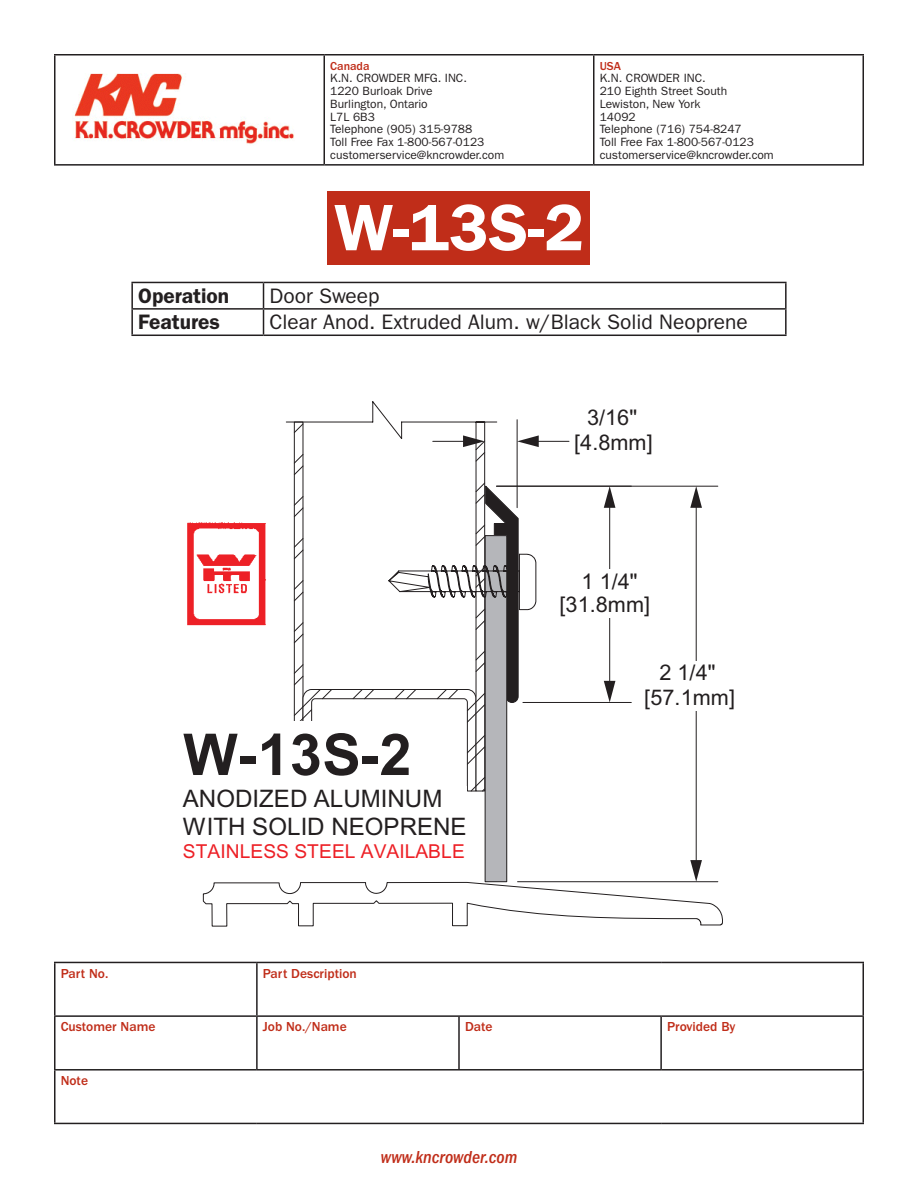
<style>
.page{position:relative;width:918px;height:1188px;background:#fff}
.page>*{position:absolute;margin:0;border:0;box-sizing:border-box;transform-origin:0 0}
.t1{font:600 66px "ITC Franklin Gothic Std";color:#fff}
.t2{font:700 57.75px "Arial";color:#231f20}
.t3{font:24.15px/27.8px "Arial";color:#231f20}
.t4{font:21.6px/24.9px "Arial";letter-spacing:.005em;color:#231f20;text-align:center}
.t5{font:21px "ITC Franklin Gothic Std";color:#231f20}
.t6{font:600 21px "ITC Franklin Gothic Std";color:#231f20}
.t7{font:19.2px "Arial";color:#ed2026}
.t8{font:italic 500 condensed 18px "ITC Franklin Gothic Std";color:#c02d19}
.t9{font:500 13.5px "ITC Franklin Gothic Std";color:#c02d19}
.t10{font:12px/12.8px "ITC Franklin Gothic Std";color:#231f20}
.t11{font:500 12px "ITC Franklin Gothic Std";color:#c02d19}
</style>
<div class="page">
<hr style="left:54px;top:962px;width:203px;height:1px;background:#231f20">
<hr style="left:54px;top:963px;width:2px;height:52px;background:#231f20">
<hr style="left:257px;top:962px;width:202px;height:1px;background:#231f20">
<hr style="left:256px;top:963px;width:2px;height:52px;background:#231f20">
<hr style="left:459px;top:962px;width:202px;height:1px;background:#231f20">
<hr style="left:661px;top:962px;width:203px;height:1px;background:#231f20">
<hr style="left:862px;top:963px;width:2px;height:52px;background:#231f20">
<hr style="left:54px;top:1015px;width:203px;height:2px;background:#231f20">
<hr style="left:54px;top:1017px;width:2px;height:52px;background:#231f20">
<hr style="left:257px;top:1015px;width:202px;height:2px;background:#231f20">
<hr style="left:256px;top:1017px;width:2px;height:52px;background:#231f20">
<hr style="left:459px;top:1015px;width:202px;height:2px;background:#231f20">
<hr style="left:458px;top:1017px;width:2px;height:52px;background:#231f20">
<hr style="left:661px;top:1015px;width:203px;height:2px;background:#231f20">
<hr style="left:660px;top:1017px;width:2px;height:52px;background:#231f20">
<hr style="left:862px;top:1017px;width:2px;height:52px;background:#231f20">
<hr style="left:54px;top:1069px;width:203px;height:2px;background:#231f20">
<hr style="left:54px;top:1071px;width:2px;height:52px;background:#231f20">
<hr style="left:257px;top:1069px;width:202px;height:2px;background:#231f20">
<hr style="left:459px;top:1069px;width:202px;height:2px;background:#231f20">
<hr style="left:661px;top:1069px;width:203px;height:2px;background:#231f20">
<hr style="left:862px;top:1071px;width:2px;height:52px;background:#231f20">
<hr style="left:54px;top:1123px;width:203px;height:1px;background:#231f20">
<hr style="left:257px;top:1123px;width:202px;height:1px;background:#231f20">
<hr style="left:459px;top:1123px;width:202px;height:1px;background:#231f20">
<hr style="left:661px;top:1123px;width:203px;height:1px;background:#231f20">
<hr style="left:54px;top:54px;width:270px;height:2px;background:#231f20">
<hr style="left:54px;top:56px;width:2px;height:108px;background:#231f20">
<hr style="left:324px;top:54px;width:270px;height:2px;background:#231f20">
<hr style="left:324px;top:56px;width:1px;height:108px;background:#231f20">
<hr style="left:594px;top:54px;width:270px;height:2px;background:#231f20">
<hr style="left:593px;top:56px;width:1px;height:108px;background:#231f20">
<hr style="left:862px;top:56px;width:2px;height:108px;background:#231f20">
<hr style="left:54px;top:164px;width:270px;height:2px;background:#231f20">
<hr style="left:324px;top:164px;width:270px;height:2px;background:#231f20">
<hr style="left:594px;top:164px;width:270px;height:2px;background:#231f20">
<img style="left:74px;top:73px;width:220px;height:71px">
<div style="left:328px;top:191px;width:262px;height:74px;background:#c02d19"></div>
<hr style="left:131px;top:282px;width:133px;height:1px;background:#231f20">
<hr style="left:131px;top:283px;width:2px;height:25px;background:#231f20">
<hr style="left:264px;top:282px;width:523px;height:1px;background:#231f20">
<hr style="left:785px;top:283px;width:2px;height:25px;background:#231f20">
<hr style="left:131px;top:308px;width:133px;height:2px;background:#231f20">
<hr style="left:131px;top:310px;width:2px;height:25px;background:#231f20">
<hr style="left:264px;top:308px;width:523px;height:2px;background:#231f20">
<svg style="left:263px;top:283px;width:1px;height:52px"></svg>
<hr style="left:785px;top:310px;width:2px;height:25px;background:#231f20">
<hr style="left:131px;top:335px;width:133px;height:1px;background:#231f20">
<hr style="left:264px;top:335px;width:523px;height:1px;background:#231f20">
<svg style="left:203px;top:419px;width:520px;height:507px"></svg>
<div style="left:183px;top:721px;width:229px;height:68px;background:#fff"></div>
<div style="left:183px;top:786px;width:284px;height:77px;background:#fff"></div>
<div style="left:183px;top:517px;width:88px;height:116px;background:#fff"></div>
<img style="left:187px;top:522px;width:79px;height:104px">
<p class="t11" style="left:330px;top:59px;width:41px">Canada</p>
<p class="t10" style="left:330px;top:72px;width:176px">K.N. CROWDER MFG. INC.<br>1220 Burloak Drive<br>Burlington, Ontario<br>L7L 6B3<br>Telephone (905) 315-9788<br>Toll Free Fax 1-800-567-0123 customerservice@kncrowder.com</p>
<p class="t1" style="left:334px;top:189px;width:251px">W-13S-2</p>
<p class="t11" style="left:600px;top:59px;width:23px">USA</p>
<p class="t10" style="left:600px;top:72px;width:176px">K.N. CROWDER INC.<br>210 Eighth Street South<br>Lewiston, New York<br>14092<br>Telephone (716) 754-8247<br>Toll Free Fax 1-800-567-0123 customerservice@kncrowder.com</p>
<p class="t6" style="left:138px;top:283px;width:93px">Operation</p>
<p class="t5" style="left:270px;top:284px;width:112px">Door Sweep</p>
<p class="t6" style="left:138px;top:310px;width:83px">Features</p>
<p class="t5" style="left:270px;top:310px;width:480px">Clear Anod. Extruded Alum. w/Black Solid Neoprene</p>
<p class="t4" style="left:574px;top:406px;width:80px">3/16" [4.8mm]</p>
<p class="t4" style="left:560px;top:570px;width:92px;line-height:23.5px">1 1/4" [31.8mm]</p>
<p class="t2" style="left:183px;top:721px;width:230px">W-13S-2</p>
<p class="t3" style="left:183px;top:785px;width:285px">ANODIZED ALUMINUM<br>WITH SOLID NEOPRENE</p>
<p class="t7" style="left:183px;top:841px;width:284px">STAINLESS STEEL AVAILABLE</p>
<p class="t9" style="left:61px;top:966px;width:49px">Part No.</p>
<p class="t9" style="left:263px;top:966px;width:95px">Part Description</p>
<p class="t4" style="left:644px;top:661px;width:92px">2 1/4" [57.1mm]</p>
<p class="t9" style="left:61px;top:1019px;width:96px">Customer Name</p>
<p class="t9" style="left:263px;top:1019px;width:85px">Job No./Name</p>
<p class="t9" style="left:465px;top:1019px;width:29px">Date</p>
<p class="t9" style="left:667px;top:1019px;width:70px">Provided By</p>
<p class="t9" style="left:61px;top:1073px;width:29px">Note</p>
<h3 class="t8" style="left:381px;top:1147px;width:138px">www.kncrowder.com</h3>
</div>
